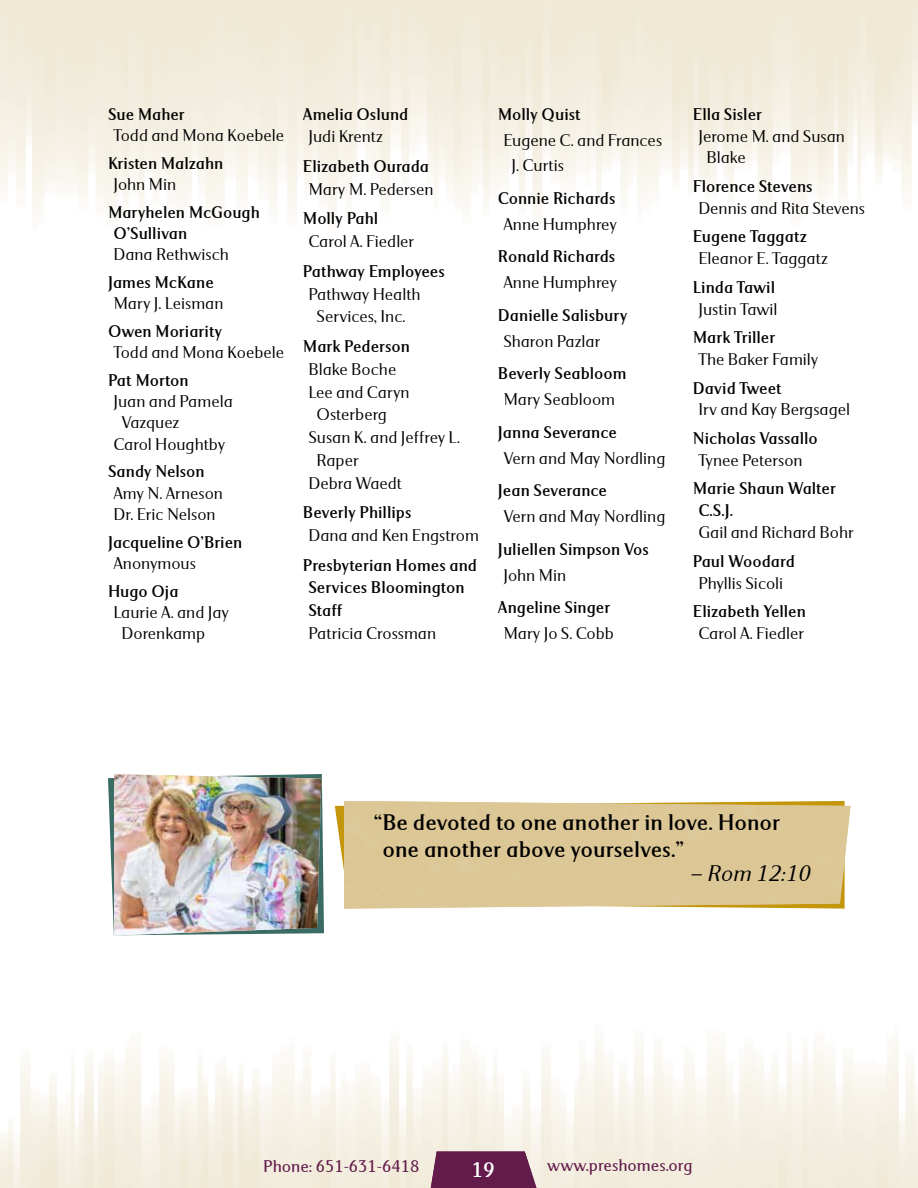
<style>
.page{position:relative;width:918px;height:1188px;background:#fff}
.page>*{position:absolute;margin:0;border:0;box-sizing:border-box;transform-origin:0 0}
.t1{font:700 24px/27px "Serus";color:#000}
.t2{font:italic 24px "Serus";letter-spacing:.01em;color:#000}
.t3{font:700 22.5px "Serus";color:#fff}
.t4{font:18px/21.1px "Serus";color:#000}
.t5{font:700 18px/22.8px "Serus";color:#000}
.t6{font:500 18px "Serus";color:#621b4b}
</style>
<div class="page">
<img style="left:0;top:1040px;width:918px;height:148px">
<img style="left:431px;top:1152px;width:105px;height:36px">
<div style="left:344px;top:801px;width:506px;height:108px;background:#dcc695"></div>
<svg style="left:108px;top:774px;width:216px;height:161px"></svg>
<img style="left:114px;top:774px;width:207px;height:161px">
<p class="t5" style="left:108px;top:102px;width:78px">Sue Maher</p>
<p class="t4" style="left:113px;top:124px;width:172px">Todd and Mona Koebele</p>
<p class="t5" style="left:108px;top:151px;width:117px">Kristen Malzahn</p>
<p class="t4" style="left:113px;top:173px;width:64px">John Min</p>
<p class="t5" style="left:108px;top:201px;width:153px;line-height:21.1px">Maryhelen McGough<br>O’Sullivan</p>
<p class="t4" style="left:113px;top:243px;width:117px">Dana Rethwisch</p>
<p class="t5" style="left:108px;top:270px;width:107px">James McKane</p>
<p class="t4" style="left:113px;top:292px;width:112px">Mary J. Leisman</p>
<p class="t5" style="left:108px;top:320px;width:116px">Owen Moriarity</p>
<p class="t4" style="left:113px;top:342px;width:172px">Todd and Mona Koebele</p>
<p class="t5" style="left:108px;top:369px;width:82px">Pat Morton</p>
<p class="t4" style="left:113px;top:391px;width:121px">Juan and Pamela</p>
<p class="t4" style="left:122px;top:412px;width:60px">Vazquez</p>
<p class="t4" style="left:113px;top:433px;width:113px">Carol Houghtby</p>
<p class="t5" style="left:108px;top:460px;width:98px">Sandy Nelson</p>
<p class="t4" style="left:113px;top:482px;width:111px">Amy N. Arneson<br>Dr. Eric Nelson</p>
<p class="t5" style="left:108px;top:530px;width:136px">Jacqueline O’Brien</p>
<p class="t4" style="left:113px;top:552px;width:84px">Anonymous</p>
<p class="t5" style="left:108px;top:579px;width:72px">Hugo Oja</p>
<p class="t4" style="left:122px;top:601px;width:109px;text-indent:-8px">Laurie A. and Jay<br>Dorenkamp</p>
<p class="t5" style="left:303px;top:102px;width:107px">Amelia Oslund</p>
<p class="t4" style="left:308px;top:126px;width:76px">Judi Krentz</p>
<p class="t5" style="left:303px;top:155px;width:128px">Elizabeth Ourada</p>
<p class="t4" style="left:308px;top:178px;width:127px">Mary M. Pedersen</p>
<p class="t5" style="left:303px;top:207px;width:77px">Molly Pahl</p>
<p class="t4" style="left:308px;top:231px;width:107px">Carol A. Fiedler</p>
<p class="t5" style="left:303px;top:259px;width:143px">Pathway Employees</p>
<p class="t4" style="left:308px;top:282px;width:114px;line-height:22.8px;text-align:center">Pathway Health<br>Services, Inc.</p>
<p class="t5" style="left:303px;top:334px;width:108px">Mark Pederson</p>
<p class="t4" style="left:308px;top:358px;width:89px">Blake Boche</p>
<p class="t4" style="left:308px;top:381px;width:103px">Lee and Caryn</p>
<p class="t4" style="left:316px;top:404px;width:72px">Osterberg</p>
<p class="t4" style="left:308px;top:426px;width:153px">Susan K. and Jeffrey L.</p>
<p class="t4" style="left:316px;top:449px;width:44px">Raper</p>
<p class="t4" style="left:308px;top:472px;width:95px">Debra Waedt</p>
<p class="t5" style="left:303px;top:501px;width:110px">Beverly Phillips</p>
<p class="t4" style="left:308px;top:524px;width:172px">Dana and Ken Engstrom</p>
<p class="t5" style="left:303px;top:553px;width:176px">Presbyterian Homes and<br>Services Bloomington<br>Staff</p>
<p class="t4" style="left:308px;top:622px;width:129px">Patricia Crossman</p>
<p class="t5" style="left:498px;top:102px;width:84px">Molly Quist</p>
<p class="t4" style="left:511px;top:127px;width:152px;line-height:25.8px;text-indent:-8px">Eugene C. and Frances<br>J. Curtis</p>
<p class="t5" style="left:498px;top:186px;width:119px">Connie Richards</p>
<p class="t4" style="left:503px;top:213px;width:115px">Anne Humphrey</p>
<p class="t5" style="left:498px;top:245px;width:119px">Ronald Richards</p>
<p class="t4" style="left:503px;top:272px;width:115px">Anne Humphrey</p>
<p class="t5" style="left:498px;top:303px;width:131px">Danielle Salisbury</p>
<p class="t4" style="left:503px;top:330px;width:99px">Sharon Pazlar</p>
<p class="t5" style="left:498px;top:362px;width:130px">Beverly Seabloom</p>
<p class="t4" style="left:503px;top:389px;width:113px">Mary Seabloom</p>
<p class="t5" style="left:498px;top:420px;width:121px">Janna Severance</p>
<p class="t4" style="left:503px;top:447px;width:164px">Vern and May Nordling</p>
<p class="t5" style="left:498px;top:479px;width:111px">Jean Severance</p>
<p class="t4" style="left:503px;top:505px;width:164px">Vern and May Nordling</p>
<p class="t5" style="left:498px;top:537px;width:152px">Juliellen Simpson Vos</p>
<p class="t4" style="left:503px;top:564px;width:64px">John Min</p>
<p class="t5" style="left:498px;top:596px;width:114px">Angeline Singer</p>
<p class="t4" style="left:503px;top:622px;width:112px">Mary Jo S. Cobb</p>
<p class="t5" style="left:693px;top:102px;width:71px">Ella Sisler</p>
<p class="t4" style="left:706px;top:125px;width:140px;line-height:21.9px;text-indent:-8px">Jerome M. and Susan<br>Blake</p>
<p class="t5" style="left:693px;top:174px;width:121px">Florence Stevens</p>
<p class="t4" style="left:698px;top:197px;width:168px">Dennis and Rita Stevens</p>
<p class="t5" style="left:693px;top:225px;width:116px">Eugene Taggatz</p>
<p class="t4" style="left:698px;top:248px;width:131px">Eleanor E. Taggatz</p>
<p class="t5" style="left:693px;top:275px;width:84px">Linda Tawil</p>
<p class="t4" style="left:698px;top:298px;width:81px">Justin Tawil</p>
<p class="t5" style="left:693px;top:326px;width:84px">Mark Triller</p>
<p class="t4" style="left:698px;top:348px;width:122px">The Baker Family</p>
<p class="t5" style="left:693px;top:376px;width:90px">David Tweet</p>
<p class="t4" style="left:698px;top:399px;width:153px">Irv and Kay Bergsagel</p>
<p class="t5" style="left:693px;top:427px;width:126px">Nicholas Vassallo</p>
<p class="t4" style="left:698px;top:449px;width:106px">Tynee Peterson</p>
<p class="t5" style="left:698px;top:477px;width:139px;line-height:21.9px;text-indent:-5px">Marie Shaun Walter<br>C.S.J.</p>
<p class="t4" style="left:698px;top:522px;width:157px">Gail and Richard Bohr</p>
<p class="t5" style="left:693px;top:549px;width:103px">Paul Woodard</p>
<p class="t4" style="left:698px;top:572px;width:86px">Phyllis Sicoli</p>
<p class="t5" style="left:693px;top:600px;width:114px">Elizabeth Yellen</p>
<p class="t4" style="left:698px;top:622px;width:107px">Carol A. Fiedler</p>
<h1 class="t1" style="left:382px;top:808px;width:399px;text-indent:-9px">“Be devoted to one another in love. Honor one another above yourselves.”</h1>
<h1 class="t2" style="left:690px;top:859px;width:122px">— Rom 12:10</h1>
<p class="t6" style="left:263px;top:1156px;width:158px">Phone: 651-631-6418</p>
<p class="t6" style="left:547px;top:1155px;width:147px">www.preshomes.org</p>
<p class="t3" style="left:471px;top:1157px;width:25px">19</p>
</div>
